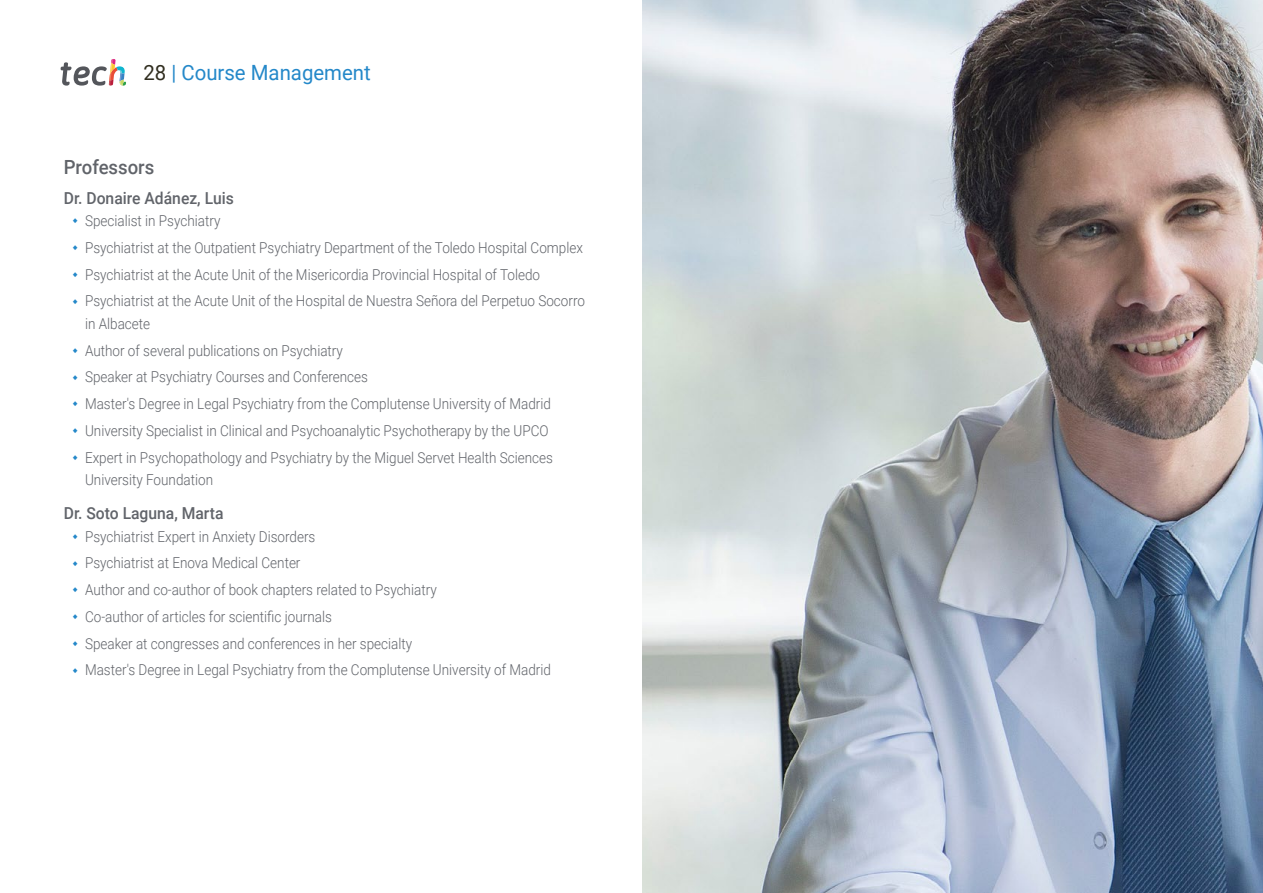
<style>
.page{position:relative;width:1263px;height:893px;background:#fff}
.page>*{position:absolute;margin:0;border:0;box-sizing:border-box;transform-origin:0 0}
.t1{font:21px "Roboto";color:#2488c9}
.t2{font:500 19.5px "Roboto";color:#61646a;scale:.95 1}
.t3{font:500 16.5px "Roboto";color:#61646a;scale:.95 1}
.t4{font:300 15px/26.7px "Roboto";color:#61646a;scale:.9 1}
.s1{color:#312e20}
</style>
<div class="page">
<img style="left:642px;top:0;width:621px;height:893px">
<svg style="left:61px;top:59px;width:65px;height:27px"></svg>
<h1 class="t1" style="left:144px;top:57px;width:229px"><span class="s1">28</span> | Course Management</h1>
<h2 class="t2" style="left:64px;top:154px;width:97px">Professors</h2>
<p class="t3" style="left:64px;top:186px;width:180px">Dr. Donaire Adánez, Luis</p>
<p class="t4" style="left:85px;top:207px;width:557px">Specialist in Psychiatry<br>Psychiatrist at the Outpatient Psychiatry Department of the Toledo Hospital Complex Psychiatrist at the Acute Unit of the Misericordia Provincial Hospital of Toledo Psychiatrist at the Acute Unit of the Hospital de Nuestra Señora del Perpetuo Socorro</p>
<p class="t4" style="left:85px;top:310px;width:521px">in Albacete<br>Author of several publications on Psychiatry<br>Speaker at Psychiatry Courses and Conferences<br>Master's Degree in Legal Psychiatry from the Complutense University of Madrid University Specialist in Clinical and Psychoanalytic Psychotherapy by the UPCO Expert in Psychopathology and Psychiatry by the Miguel Servet Health Sciences</p>
<p class="t4" style="left:85px;top:466px;width:144px">University Foundation</p>
<p class="t3" style="left:64px;top:502px;width:170px">Dr. Soto Laguna, Marta</p>
<p class="t4" style="left:85px;top:522px;width:519px">Psychiatrist Expert in Anxiety Disorders<br>Psychiatrist at Enova Medical Center<br>Author and co-author of book chapters related to Psychiatry<br>Co-author of articles for scientific journals<br>Speaker at congresses and conferences in her specialty<br>Master's Degree in Legal Psychiatry from the Complutense University of Madrid</p>
</div>
